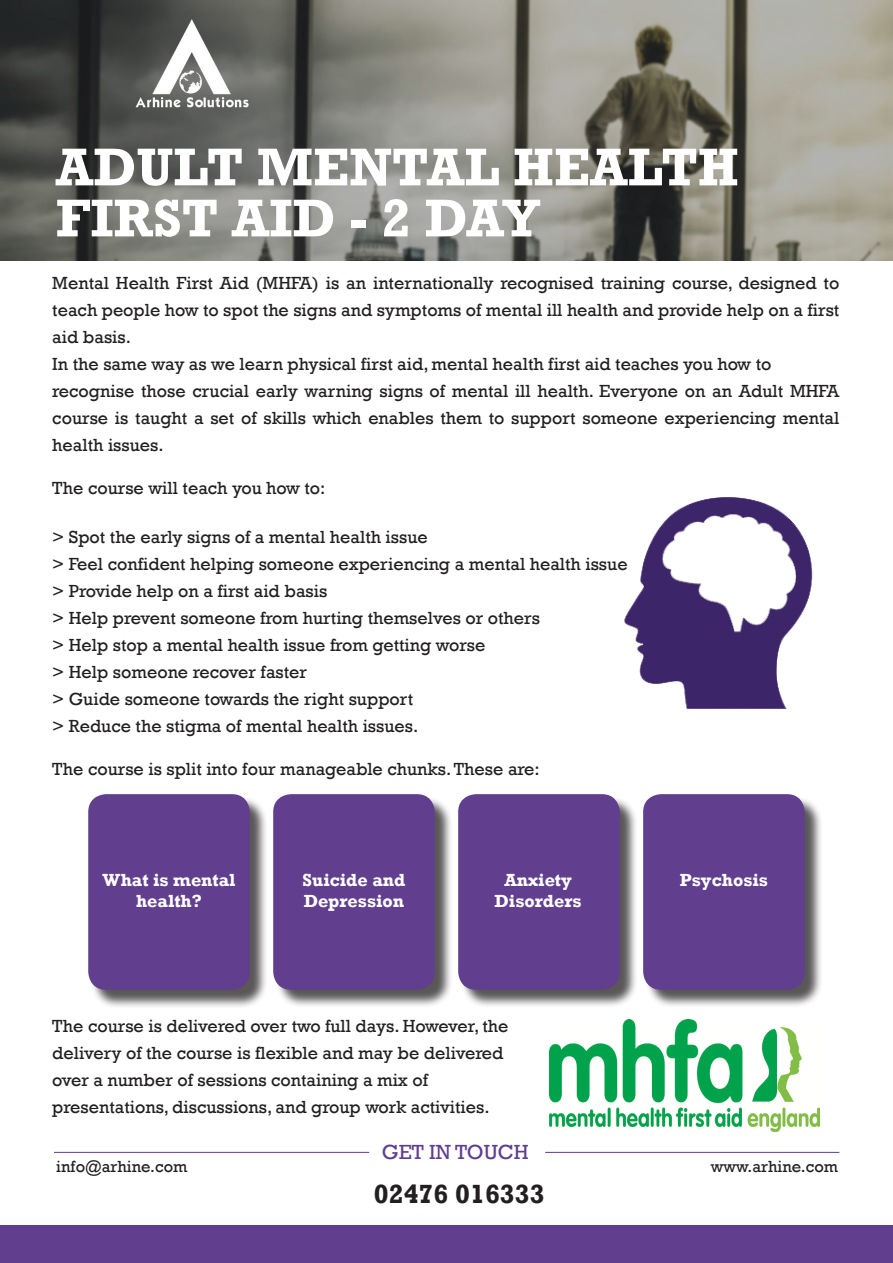
<style>
.page{position:relative;width:893px;height:1263px;background:#fff}
.page>*{position:absolute;margin:0;border:0;box-sizing:border-box;transform-origin:0 0}
.t1{font:700 54px "Rockwell";color:#fff}
.t2{font:700 27px "Rockwell";color:#231f20}
.t3{font:21px "Rockwell";color:#613e8e}
.t4{font:18px/27px "Rockwell";color:#231f20;text-align:justify}
.t5{font:700 18px/21.6px "Rockwell";color:#fff;text-align:center}
.t6{font:16.5px "Rockwell";color:#231f20}
</style>
<div class="page">
<div style="left:0;top:1225px;width:893px;height:38px;background:#613e8e"></div>
<hr style="left:54px;top:1152px;width:315px;height:1px;background:#613e8e">
<hr style="left:545px;top:1152px;width:294px;height:1px;background:#613e8e">
<img style="left:0;top:0;width:893px;height:260px">
<div style="left:90px;top:796px;width:179px;height:212px;background:#231f20;opacity:.75"></div>
<div style="left:88px;top:794px;width:162px;height:196px;background:#613e8e;border-radius:18px"></div>
<div style="left:275px;top:796px;width:179px;height:213px;background:#231f20;opacity:.75"></div>
<div style="left:273px;top:794px;width:162px;height:196px;background:#613e8e;border-radius:18px"></div>
<div style="left:645px;top:796px;width:179px;height:213px;background:#231f20;opacity:.75"></div>
<div style="left:643px;top:794px;width:162px;height:196px;background:#613e8e;border-radius:18px"></div>
<div style="left:460px;top:796px;width:179px;height:213px;background:#231f20;opacity:.75"></div>
<div style="left:458px;top:794px;width:162px;height:196px;background:#613e8e;border-radius:18px"></div>
<img style="left:624px;top:497px;width:189px;height:212px">
<img style="left:550px;top:1020px;width:269px;height:111px">
<p class="t1" style="left:56px;top:134px;width:685px">ADULT MENTAL HEALTH</p>
<p class="t1" style="left:56px;top:185px;width:486px">FIRST AID - 2 DAY</p>
<p class="t4" style="left:52px;top:270px;width:788px">Mental Health First Aid (MHFA) is an internationally recognised training course, designed to teach people how to spot the signs and symptoms of mental ill health and provide help on a first aid basis.</p>
<p class="t4" style="left:52px;top:351px;width:721px">In the same way as we learn physical first aid, mental health first aid teaches you how to</p>
<p class="t4" style="left:52px;top:378px;width:789px">recognise those crucial early warning signs of mental ill health. Everyone on an Adult MHFA course is taught a set of skills which enables them to support someone experiencing mental health issues.</p>
<p class="t4" style="left:52px;top:475px;width:275px">The course will teach you how to:</p>
<p class="t4" style="left:52px;top:523px;width:377px">&gt; Spot the early signs of a mental health issue</p>
<p class="t4" style="left:52px;top:550px;width:577px">&gt; Feel confident helping someone experiencing a mental health issue</p>
<p class="t4" style="left:52px;top:577px;width:276px">&gt; Provide help on a first aid basis</p>
<p class="t4" style="left:52px;top:604px;width:489px">&gt; Help prevent someone from hurting themselves or others</p>
<p class="t4" style="left:52px;top:631px;width:435px">&gt; Help stop a mental health issue from getting worse</p>
<p class="t4" style="left:52px;top:658px;width:256px">&gt; Help someone recover faster</p>
<p class="t4" style="left:52px;top:685px;width:362px">&gt; Guide someone towards the right support</p>
<p class="t4" style="left:52px;top:712px;width:368px">&gt; Reduce the stigma of mental health issues.</p>
<p class="t4" style="left:52px;top:756px;width:489px">The course is split into four manageable chunks. These are:</p>
<p class="t5" style="left:102px;top:869px;width:135px">What is mental health?</p>
<p class="t5" style="left:303px;top:869px;width:104px">Suicide and</p>
<p class="t5" style="left:304px;top:890px;width:102px">Depression</p>
<p class="t5" style="left:504px;top:869px;width:69px">Anxiety</p>
<p class="t5" style="left:494px;top:890px;width:89px">Disorders</p>
<p class="t4" style="left:52px;top:1013px;width:458px">The course is delivered over two full days. However, the</p>
<p class="t4" style="left:52px;top:1040px;width:453px">delivery of the course is flexible and may be delivered</p>
<p class="t4" style="left:52px;top:1067px;width:377px">over a number of sessions containing a mix of</p>
<p class="t4" style="left:52px;top:1094px;width:439px">presentations, discussions, and group work activities.</p>
<p class="t5" style="left:680px;top:869px;width:90px">Psychosis</p>
<p class="t3" style="left:382px;top:1139px;width:148px">GET IN TOUCH</p>
<p class="t6" style="left:56px;top:1157px;width:133px">info@arhine.com</p>
<p class="t6" style="left:711px;top:1157px;width:129px">www.arhine.com</p>
<p class="t2" style="left:374px;top:1177px;width:172px">02476 016333</p>
</div>
